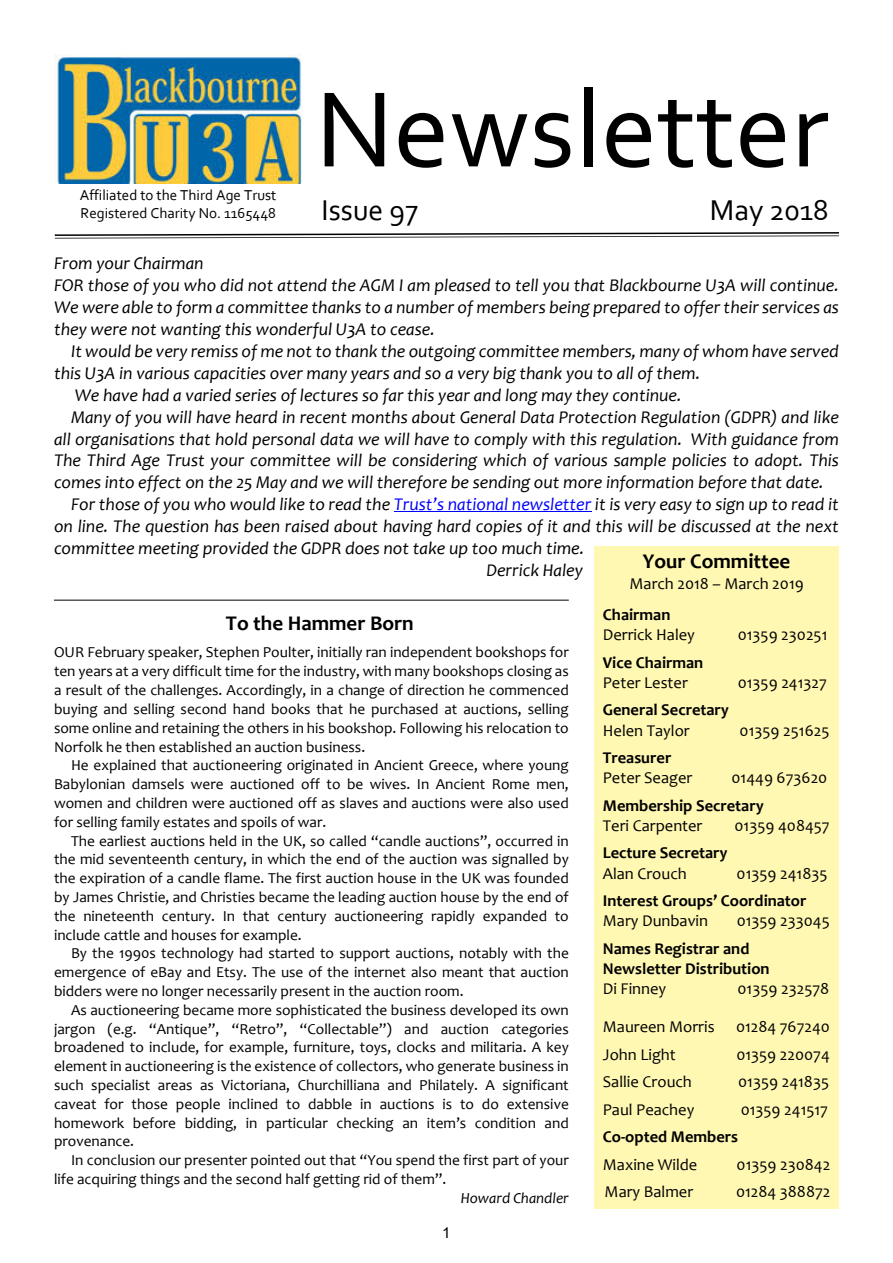
<style>
.page{position:relative;width:893px;height:1263px;background:#fff}
.page>*{position:absolute;margin:0;border:0;box-sizing:border-box;transform-origin:0 0}
.t1{font:112.35px "Corbel";color:#000}
.t2{font:30px "Corbel";color:#000}
.t3{font:700 21px "Candara";color:#000}
.t4{font:italic 18px/22px "Candara";color:#000}
.t5{font:16.5px "Candara";color:#000}
.t6{font:700 16.5px/20.1px "Candara";color:#000}
.t7{font:15.3px/18.8px "Candara";color:#000;text-align:justify}
.t8{font:italic 15.3px "Candara";color:#000}
.t9{font:15px/18.3px "Corbel";color:#000}
.t10{font:15px "Arial";color:#000}
.s1{color:#00f}
</style>
<div class="page">
<svg style="left:55px;top:232px;width:784px;height:7px"></svg>
<img style="left:55px;top:55px;width:247px;height:129px">
<div style="left:594px;top:547px;width:245px;height:662px;background:#fff8b3"></div>
<hr style="left:394px;top:512px;width:197px;height:1px;background:#00f">
<hr style="left:54px;top:600px;width:515px;height:1px;background:#000">
<p class="t9" style="left:80px;top:187px;width:198px">Affiliated to the Third Age Trust<br>Registered Charity No. 1165448</p>
<h1 class="t1" style="left:315px;top:83px;width:515px">Newsletter</h1>
<h2 class="t2" style="left:321px;top:198px;width:98px">Issue 97</h2>
<h2 class="t2" style="left:710px;top:198px;width:120px">May 2018</h2>
<p class="t4" style="left:54px;top:254px;width:786px">From your Chairman<br>FOR those of you who did not attend the AGM I am pleased to tell you that Blackbourne U3A will continue.<br>We were able to form a committee thanks to a number of members being prepared to offer their services as they were not wanting this wonderful U3A to cease.</p>
<p class="t4" style="left:71px;top:341px;width:769px">It would be very remiss of me not to thank the outgoing committee members, many of whom have served</p>
<p class="t4" style="left:54px;top:363px;width:648px">this U3A in various capacities over many years and so a very big thank you to all of them.</p>
<p class="t4" style="left:75px;top:385px;width:608px">We have had a varied series of lectures so far this year and long may they continue.</p>
<p class="t4" style="left:71px;top:407px;width:769px">Many of you will have heard in recent months about General Data Protection Regulation (GDPR) and like</p>
<p class="t4" style="left:54px;top:429px;width:786px">all organisations that hold personal data we will have to comply with this regulation. With guidance from</p>
<p class="t4" style="left:54px;top:451px;width:786px">The Third Age Trust your committee will be considering which of various sample policies to adopt. This</p>
<p class="t4" style="left:54px;top:473px;width:771px">comes into effect on the 25 May and we will therefore be sending out more information before that date.</p>
<p class="t4" style="left:71px;top:495px;width:769px">For those of you who would like to read the <span class="s1">Trust’s national newsletter</span> it is very easy to sign up to read it</p>
<p class="t4" style="left:54px;top:517px;width:786px">on line. The question has been raised about having hard copies of it and this will be discussed at the next</p>
<p class="t4" style="left:54px;top:539px;width:532px">committee meeting provided the GDPR does not take up too much time.</p>
<p class="t4" style="left:486px;top:561px;width:98px">Derrick Haley</p>
<h3 class="t3" style="left:643px;top:552px;width:149px">Your Committee</h3>
<p class="t5" style="left:629px;top:577px;width:176px">March 2018 – March 2019</p>
<p class="t6" style="left:603px;top:606px;width:69px">Chairman</p>
<p class="t5" style="left:603px;top:628px;width:94px">Derrick Haley</p>
<p class="t5" style="left:738px;top:628px;width:91px">01359 230251</p>
<p class="t6" style="left:603px;top:654px;width:102px">Vice Chairman</p>
<p class="t5" style="left:603px;top:676px;width:87px">Peter Lester</p>
<p class="t5" style="left:738px;top:676px;width:91px">01359 241327</p>
<p class="t6" style="left:603px;top:702px;width:128px">General Secretary</p>
<p class="t5" style="left:603px;top:724px;width:88px">Helen Taylor</p>
<p class="t5" style="left:740px;top:724px;width:91px">01359 251625</p>
<p class="t6" style="left:603px;top:749px;width:70px">Treasurer</p>
<p class="t5" style="left:603px;top:771px;width:91px">Peter Seager</p>
<p class="t5" style="left:732px;top:771px;width:97px">01449 673620</p>
<p class="t6" style="left:603px;top:797px;width:162px">Membership Secretary</p>
<p class="t5" style="left:603px;top:819px;width:101px">Teri Carpenter</p>
<p class="t5" style="left:735px;top:819px;width:97px">01359 408457</p>
<p class="t6" style="left:603px;top:845px;width:126px">Lecture Secretary</p>
<p class="t5" style="left:603px;top:866px;width:85px">Alan Crouch</p>
<p class="t5" style="left:737px;top:866px;width:92px">01359 241835</p>
<p class="t6" style="left:603px;top:892px;width:205px">Interest Groups’ Coordinator</p>
<p class="t5" style="left:603px;top:914px;width:107px">Mary Dunbavin</p>
<p class="t5" style="left:737px;top:914px;width:95px">01359 233045</p>
<p class="t6" style="left:603px;top:940px;width:168px">Names Registrar and<br>Newsletter Distribution</p>
<p class="t5" style="left:603px;top:982px;width:65px">Di Finney</p>
<p class="t5" style="left:737px;top:982px;width:93px">01359 232578</p>
<p class="t5" style="left:603px;top:1020px;width:113px">Maureen Morris</p>
<p class="t5" style="left:736px;top:1020px;width:96px">01284 767240</p>
<p class="t5" style="left:603px;top:1048px;width:74px">John Light</p>
<p class="t5" style="left:736px;top:1048px;width:95px">01359 220074</p>
<p class="t5" style="left:603px;top:1075px;width:91px">Sallie Crouch</p>
<p class="t5" style="left:738px;top:1075px;width:92px">01359 241835</p>
<p class="t5" style="left:603px;top:1103px;width:93px">Paul Peachey</p>
<p class="t5" style="left:741px;top:1103px;width:89px">01359 241517</p>
<p class="t6" style="left:603px;top:1128px;width:137px">Co-opted Members</p>
<p class="t5" style="left:603px;top:1158px;width:96px">Maxine Wilde</p>
<p class="t5" style="left:737px;top:1158px;width:95px">01359 230842</p>
<p class="t5" style="left:605px;top:1185px;width:90px">Mary Balmer</p>
<p class="t5" style="left:736px;top:1185px;width:96px">01284 388872</p>
<h3 class="t3" style="left:226px;top:615px;width:189px">To the Hammer Born</h3>
<p class="t7" style="left:54px;top:645px;width:516px">OUR February speaker, Stephen Poulter, initially ran independent bookshops for ten years at a very difficult time for the industry, with many bookshops closing as a result of the challenges. Accordingly, in a change of direction he commenced buying and selling second hand books that he purchased at auctions, selling some online and retaining the others in his bookshop. Following his relocation to Norfolk he then established an auction business.</p>
<p class="t7" style="left:54px;top:757px;width:516px;text-indent:17px">He explained that auctioneering originated in Ancient Greece, where young Babylonian damsels were auctioned off to be wives. In Ancient Rome men, women and children were auctioned off as slaves and auctions were also used for selling family estates and spoils of war.</p>
<p class="t7" style="left:54px;top:833px;width:516px;text-indent:17px">The earliest auctions held in the UK, so called “candle auctions”, occurred in the mid seventeenth century, in which the end of the auction was signalled by the expiration of a candle flame. The first auction house in the UK was founded by James Christie, and Christies became the leading auction house by the end of the nineteenth century. In that century auctioneering rapidly expanded to include cattle and houses for example.</p>
<p class="t7" style="left:54px;top:945px;width:516px;text-indent:17px">By the 1990s technology had started to support auctions, notably with the emergence of eBay and Etsy. The use of the internet also meant that auction bidders were no longer necessarily present in the auction room.</p>
<p class="t7" style="left:54px;top:1002px;width:516px;text-indent:17px">As auctioneering became more sophisticated the business developed its own jargon (e.g. “Antique”, “Retro”, “Collectable”) and auction categories broadened to include, for example, furniture, toys, clocks and militaria. A key element in auctioneering is the existence of collectors, who generate business in such specialist areas as Victoriana, Churchilliana and Philately. A significant caveat for those people inclined to dabble in auctions is to do extensive homework before bidding, in particular checking an item’s condition and provenance.</p>
<p class="t7" style="left:54px;top:1152px;width:516px;text-indent:17px">In conclusion our presenter pointed out that “You spend the first part of your life acquiring things and the second half getting rid of them”.</p>
<p class="t8" style="left:461px;top:1192px;width:110px">Howard Chandler</p>
<p class="t10" style="left:442px;top:1227px;width:10px">1</p>
</div>
